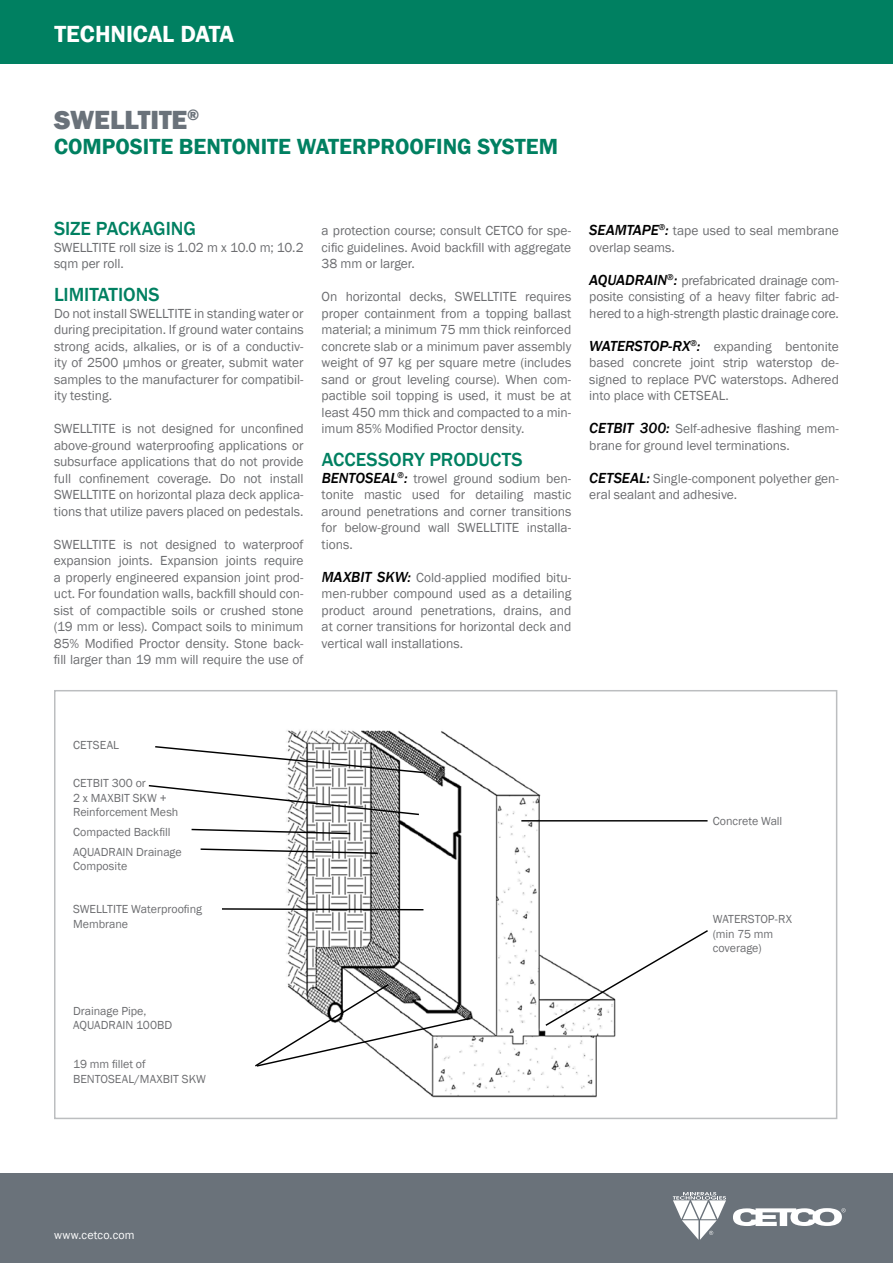
<style>
.page{position:relative;width:893px;height:1263px;background:#fff}
.page>*{position:absolute;margin:0;border:0;box-sizing:border-box;transform-origin:0 0}
.t1{font:800 27px "Franklin Gothic";letter-spacing:-.005em;color:#6a727a}
.t2{font:600 24px "Franklin Gothic";color:#fff}
.t3{font:600 22.5px "Franklin Gothic";color:#008061}
.t4{font:500 19.5px "Franklin Gothic";color:#008061}
.t5{font:13.5px/16.5px "Franklin Gothic";letter-spacing:-.005em;color:#6d6e71;text-align:justify}
.t6{font:12px/14.4px "Franklin Gothic";color:#6d6e71}
.t7{font:12px "Franklin Gothic";letter-spacing:.02em;color:#fff}
.s1{font-weight:500;font-style:italic;font-size:15px;color:#000}
</style>
<div class="page">
<div style="left:0;top:0;width:893px;height:64px;background:#008061"></div>
<div style="left:0;top:1174px;width:893px;height:89px;background:#6a727a"></div>
<svg style="left:733px;top:1208px;width:113px;height:18px"></svg>
<svg style="left:673px;top:1192px;width:53px;height:48px"></svg>
<img style="left:286px;top:730px;width:411px;height:368px">
<svg style="left:255px;top:982px;width:216px;height:86px"></svg>
<svg style="left:222px;top:907px;width:203px;height:4px"></svg>
<svg style="left:200px;top:848px;width:179px;height:7px"></svg>
<svg style="left:191px;top:828px;width:161px;height:7px"></svg>
<svg style="left:148px;top:784px;width:272px;height:32px"></svg>
<svg style="left:155px;top:745px;width:273px;height:29px"></svg>
<hr style="left:521px;top:820px;width:187px;height:1px;background:#000">
<div style="left:54px;top:690px;width:783px;height:429px;border:2px solid #bcbec0"></div>
<svg style="left:544px;top:929px;width:164px;height:98px"></svg>
<h2 class="t2" style="left:55px;top:20px;width:181px">TECHNICAL DATA</h2>
<h1 class="t1" style="left:54px;top:103px;width:147px">SWELLTITE<sup>®</sup></h1>
<h3 class="t3" style="left:54px;top:133px;width:506px">COMPOSITE BENTONITE WATERPROOFING SYSTEM</h3>
<h3 class="t4" style="left:54px;top:217px;width:144px">SIZE PACKAGING</h3>
<p class="t5" style="left:54px;top:239px;width:251px">SWELLTITE roll size is 1.02 m x 10.0 m; 10.2 sqm per roll.</p>
<h3 class="t4" style="left:54px;top:283px;width:107px">LIMITATIONS</h3>
<p class="t5" style="left:54px;top:305px;width:251px">Do not install SWELLTITE in standing water or during precipitation. If ground water contains strong acids, alkalies, or is of a conductiv&shy;ity of 2500 μmhos or greater, submit water samples to the manufacturer for compatibil&shy;ity testing.</p>
<p class="t5" style="left:54px;top:421px;width:251px">SWELLTITE is not designed for unconfined above-ground waterproofing applications or subsurface applications that do not provide full confinement coverage. Do not install SWELLTITE on horizontal plaza deck applica&shy;tions that utilize pavers placed on pedestals.</p>
<p class="t5" style="left:54px;top:536px;width:251px">SWELLTITE is not designed to waterproof expansion joints. Expansion joints require a properly engineered expansion joint prod&shy;uct. For foundation walls, backfill should con&shy;sist of compactible soils or crushed stone (19 mm or less). Compact soils to minimum 85% Modified Proctor density. Stone back&shy;fill larger than 19 mm will require the use of</p>
<p class="t5" style="left:322px;top:223px;width:251px">a protection course; consult CETCO for spe&shy;cific guidelines. Avoid backfill with aggregate 38 mm or larger.</p>
<p class="t5" style="left:322px;top:289px;width:251px">On horizontal decks, SWELLTITE requires proper containment from a topping ballast material; a minimum 75 mm thick reinforced concrete slab or a minimum paver assembly weight of 97 kg per square metre (includes sand or grout leveling course). When com&shy;pactible soil topping is used, it must be at least 450 mm thick and compacted to a min&shy;imum 85% Modified Proctor density.</p>
<h3 class="t4" style="left:322px;top:448px;width:202px">ACCESSORY PRODUCTS</h3>
<p class="t5" style="left:322px;top:470px;width:251px"><span class="s1">BENTOSEAL</span><sup>®</sup><span class="s1">:</span> trowel ground sodium ben&shy;tonite mastic used for detailing mastic around penetrations and corner transitions for below-ground wall SWELLTITE installa&shy;tions.</p>
<p class="t5" style="left:322px;top:569px;width:251px"><span class="s1">MAXBIT SKW:</span> Cold-applied modified bitu&shy;men-rubber compound used as a detailing product around penetrations, drains, and at corner transitions for horizontal deck and vertical wall installations.</p>
<p class="t5" style="left:589px;top:223px;width:251px"><span class="s1">SEAMTAPE</span><sup>®</sup><span class="s1">:</span> tape used to seal membrane overlap seams.</p>
<p class="t5" style="left:589px;top:272px;width:251px"><span class="s1">AQUADRAIN</span><sup>®</sup><span class="s1">:</span> prefabricated drainage com&shy;posite consisting of a heavy filter fabric ad&shy;hered to a high-strength plastic drainage core.</p>
<p class="t5" style="left:589px;top:338px;width:251px"><span class="s1">WATERSTOP-RX</span><sup>®</sup><span class="s1">:</span> expanding bentonite based concrete joint strip waterstop de&shy;signed to replace PVC waterstops. Adhered into place with CETSEAL.</p>
<p class="t5" style="left:589px;top:421px;width:251px"><span class="s1">CETBIT 300:</span> Self-adhesive flashing mem&shy;brane for ground level terminations.</p>
<p class="t5" style="left:589px;top:470px;width:251px"><span class="s1">CETSEAL:</span> Single-component polyether gen&shy;eral sealant and adhesive.</p>
<p class="t6" style="left:73px;top:738px;width:47px">CETSEAL</p>
<p class="t6" style="left:73px;top:776px;width:107px">CETBIT 300 or<br>2 x MAXBIT SKW +<br>Reinforcement Mesh</p>
<p class="t6" style="left:73px;top:822px;width:110px;line-height:19.6px">Compacted Backfill<br>AQUADRAIN Drainage</p>
<p class="t6" style="left:73px;top:859px;width:56px">Composite</p>
<p class="t6" style="left:73px;top:902px;width:130px">SWELLTITE Waterproofing<br>Membrane</p>
<p class="t6" style="left:73px;top:1004px;width:101px">Drainage Pipe,<br>AQUADRAIN 100BD</p>
<p class="t6" style="left:73px;top:1057px;width:135px">19 mm fillet of<br>BENTOSEAL/MAXBIT SKW</p>
<p class="t6" style="left:713px;top:814px;width:71px">Concrete Wall</p>
<p class="t6" style="left:713px;top:912px;width:81px">WATERSTOP-RX (min 75 mm coverage)</p>
<p class="t7" style="left:54px;top:1227px;width:82px">www.cetco.com</p>
</div>
